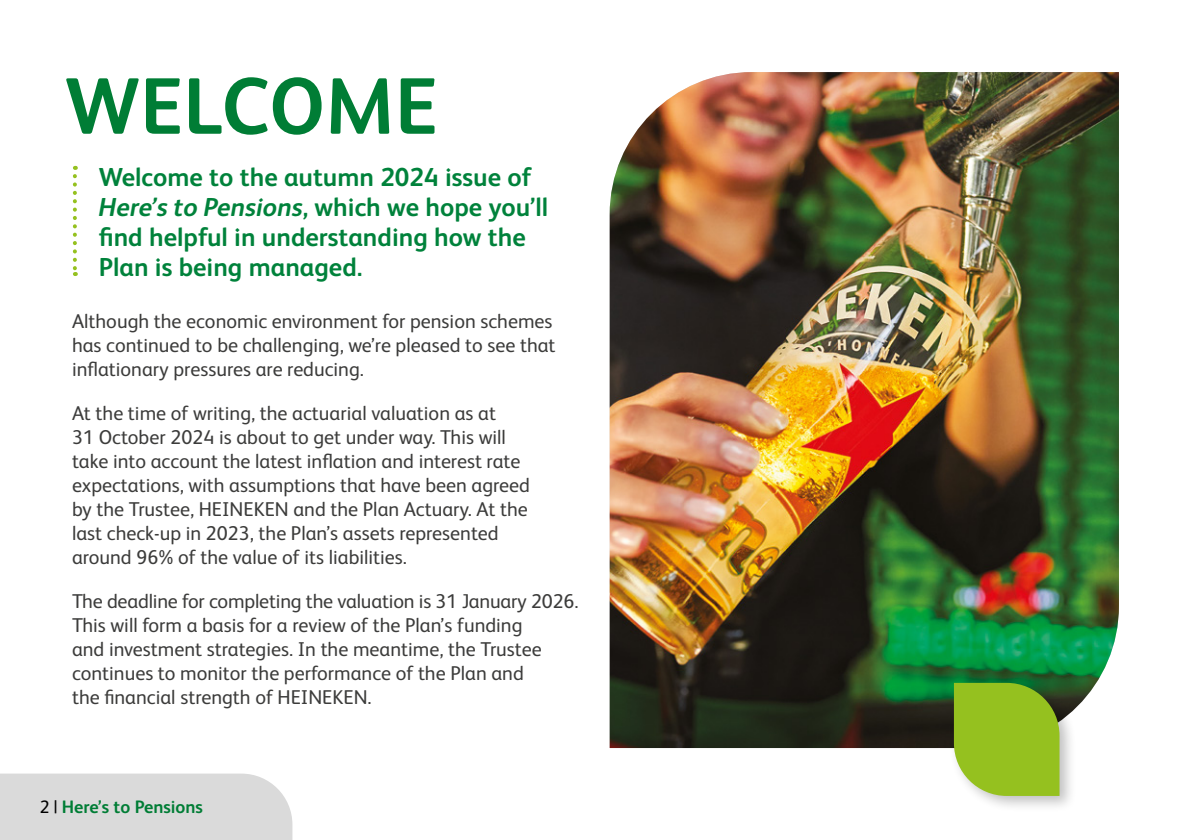
<style>
.page{position:relative;width:1191px;height:840px;background:#fff}
.page>*{position:absolute;margin:0;border:0;box-sizing:border-box;transform-origin:0 0}
.t1{font:700 80px "HEINEKEN Core";color:#007d35}
.t2{font:700 26px/30px "HEINEKEN Core";color:#00823b}
.t3{font:20px/24px "HEINEKEN Core";color:#3c3c3b}
.t4{font:700 18px "HEINEKEN Core";color:#007d35}
.s1{font-style:italic}
.s2{font-weight:400;color:#000}
</style>
<div class="page">
<img style="left:609px;top:72px;width:510px;height:675px">
<div style="left:0;top:773px;width:292px;height:66px;background:#dadada"></div>
<svg style="left:73px;top:176px;width:4px;height:100px"></svg>
<div style="left:948px;top:677px;width:128px;height:135px;background:#000;opacity:.25"></div>
<svg style="left:954px;top:682px;width:105px;height:113px;background:#92bd29"></svg>
<h1 class="t1" style="left:65px;top:50px;width:374px">WELCOME</h1>
<h2 class="t2" style="left:99px;top:160px;width:451px">Welcome to the autumn 2024 issue of <span class="s1">Here’s to Pensions</span>, which we hope you’ll find helpful in understanding how the Plan is being managed.</h2>
<p class="t3" style="left:72px;top:307px;width:485px">Although the economic environment for pension schemes has continued to be challenging, we’re pleased to see that inflationary pressures are reducing.</p>
<p class="t3" style="left:72px;top:399px;width:459px">At the time of writing, the actuarial valuation as at<br>31 October 2024 is about to get under way. This will take into account the latest inflation and interest rate expectations, with assumptions that have been agreed by the Trustee, HEINEKEN and the Plan Actuary. At the last check-up in 2023, the Plan’s assets represented around 96% of the value of its liabilities.</p>
<p class="t3" style="left:72px;top:587px;width:508px">The deadline for completing the valuation is 31 January 2026.<br>This will form a basis for a review of the Plan’s funding<br>and investment strategies. In the meantime, the Trustee continues to monitor the performance of the Plan and<br>the financial strength of HEINEKEN.</p>
<p class="t4" style="left:40px;top:793px;width:165px"><span class="s2">2 |</span> Here’s to Pensions</p>
</div>
